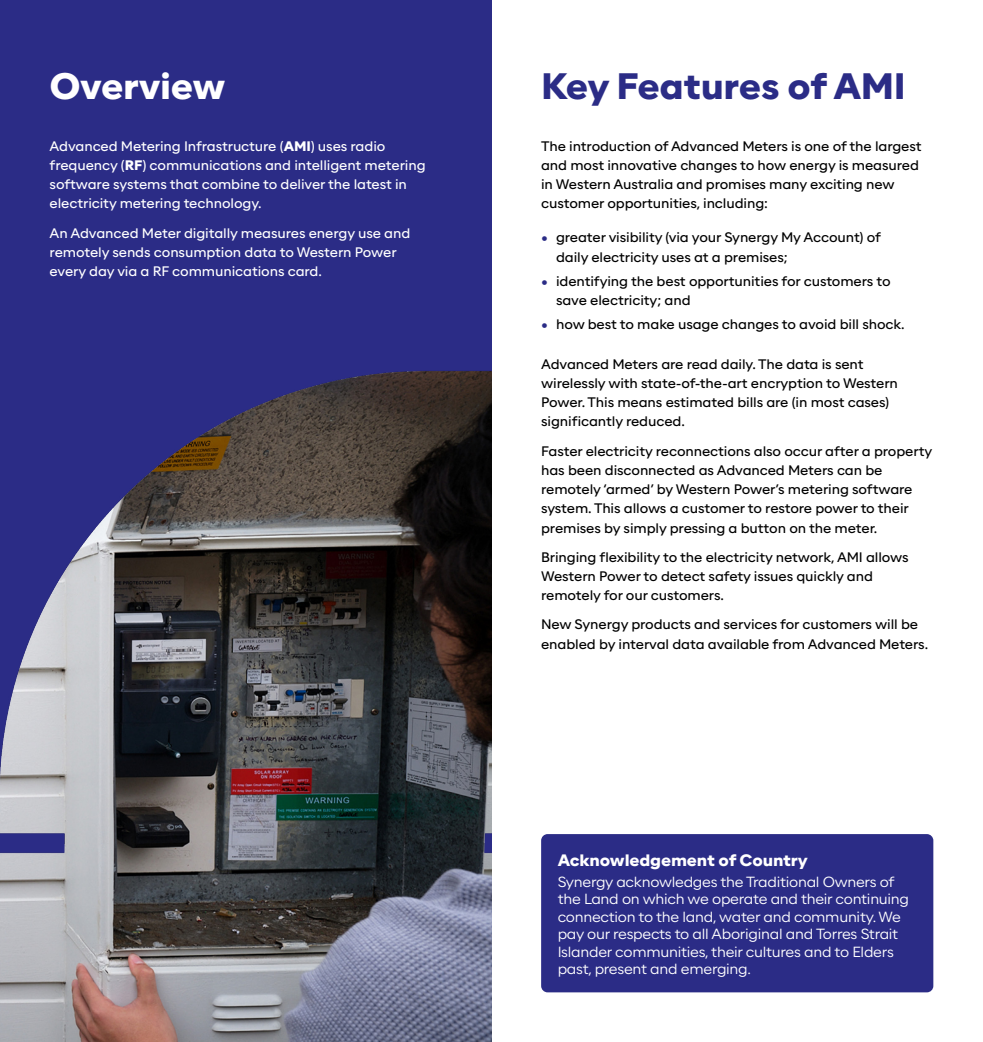
<style>
.page{position:relative;width:983px;height:1042px;background:#fff}
.page>*{position:absolute;margin:0;border:0;box-sizing:border-box;transform-origin:0 0}
.t1{font:700 35px "Alaska";letter-spacing:-.01em;color:#2b2c86}
.t2{font:700 35px "Alaska";letter-spacing:-.01em;color:#fff}
.t3{font:700 15.75px "Alaska";letter-spacing:-.01em;color:#fff}
.t4{font:300 14px/17.5px "Alaska";letter-spacing:-.02em;color:#fff}
.t5{font:13.12px/19.2px "Alaska";letter-spacing:-.01em;color:#000}
.t6{font:13.12px/19.2px "Alaska";letter-spacing:-.01em;color:#fff}
.s1{font-weight:700}
.s2{color:#2b2c86}
</style>
<div class="page">
<div style="left:0;top:0;width:491px;height:1042px;background:#2b2c86"></div>
<img style="left:0;top:370px;width:491px;height:672px">
<div style="left:541px;top:834px;width:392px;height:158px;background:#2b2c86;border-radius:6px"></div>
<h1 class="t2" style="left:50px;top:63px;width:177px">Overview</h1>
<p class="t6" style="left:50px;top:136px;width:377px">Advanced Metering Infrastructure (<span class="s1">AMI</span>) uses radio frequency (<span class="s1">RF</span>) communications and intelligent metering software systems that combine to deliver the latest in electricity metering technology.</p>
<p class="t6" style="left:50px;top:223px;width:362px">An Advanced Meter digitally measures energy use and remotely sends consumption data to Western Power every day via a RF communications card.</p>
<h1 class="t1" style="left:541px;top:63px;width:366px">Key Features of AMI</h1>
<p class="t5" style="left:541px;top:136px;width:382px">The introduction of Advanced Meters is one of the largest and most innovative changes to how energy is measured in Western Australia and promises many exciting new customer opportunities, including:</p>
<p class="t5" style="left:556px;top:227px;width:326px;text-indent:-15px"><span class="s2">•</span> greater visibility (via your Synergy My Account) of daily electricity uses at a premises;</p>
<p class="t5" style="left:556px;top:271px;width:336px;text-indent:-15px"><span class="s2">•</span> identifying the best opportunities for customers to save electricity; and</p>
<p class="t5" style="left:541px;top:314px;width:365px"><span class="s2">•</span> how best to make usage changes to avoid bill shock.</p>
<p class="t5" style="left:541px;top:353px;width:358px">Advanced Meters are read daily. The data is sent wirelessly with state-of-the-art encryption to Western Power. This means estimated bills are (in most cases) significantly reduced.</p>
<p class="t5" style="left:541px;top:440px;width:392px">Faster electricity reconnections also occur after a property has been disconnected as Advanced Meters can be remotely ‘armed’ by Western Power’s metering software system. This allows a customer to restore power to their premises by simply pressing a button on the meter.</p>
<p class="t5" style="left:541px;top:547px;width:369px">Bringing flexibility to the electricity network, AMI allows<br>Western Power to detect safety issues quickly and remotely for our customers.</p>
<p class="t5" style="left:541px;top:614px;width:388px">New Synergy products and services for customers will be enabled by interval data available from Advanced Meters.</p>
<p class="t3" style="left:557px;top:849px;width:252px">Acknowledgement of Country</p>
<p class="t4" style="left:557px;top:872px;width:353px">Synergy acknowledges the Traditional Owners of the Land on which we operate and their continuing connection to the land, water and community. We pay our respects to all Aboriginal and Torres Strait Islander communities, their cultures and to Elders past, present and emerging.</p>
</div>
